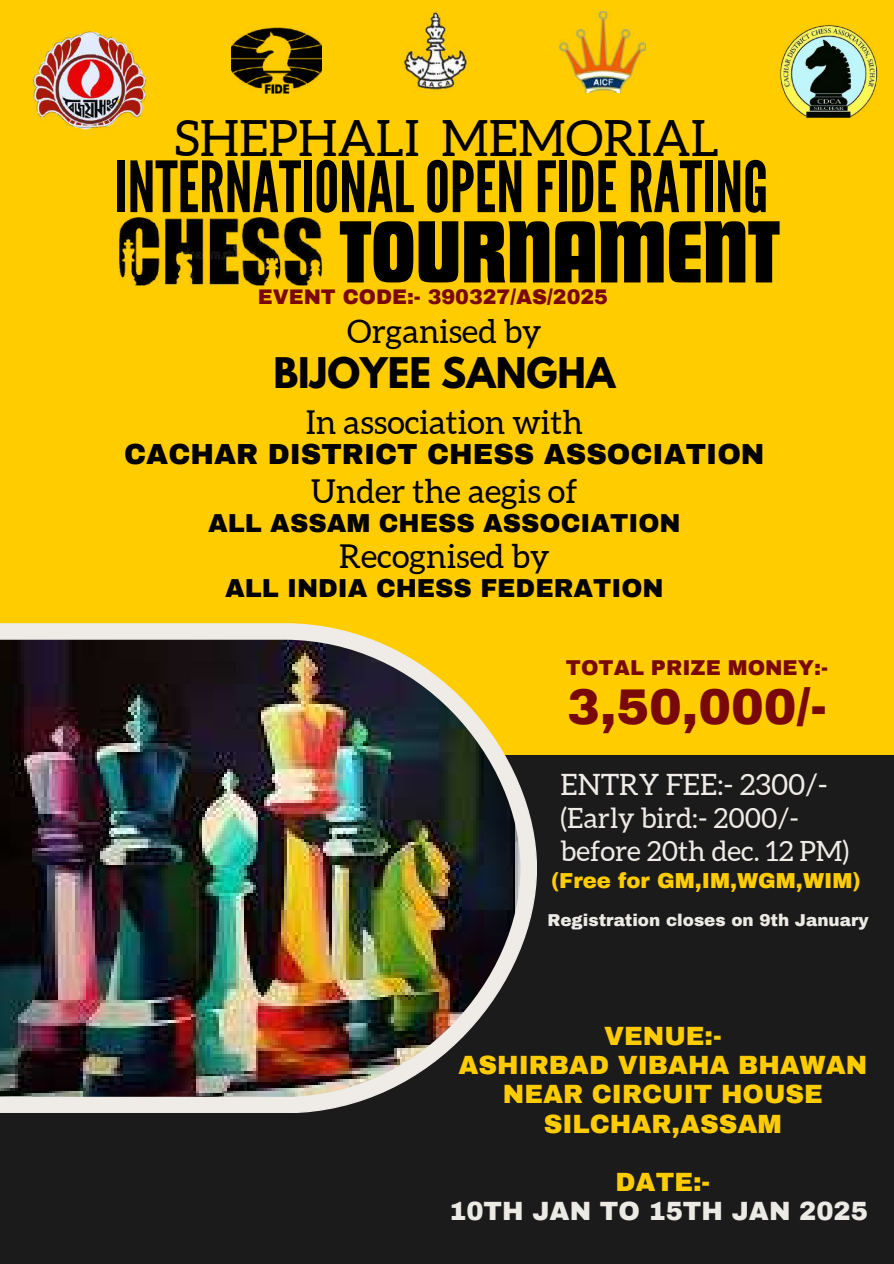
<style>
.page{position:relative;width:894px;height:1264px;background:#fff}
.page>*{position:absolute;margin:0;border:0;box-sizing:border-box;transform-origin:0 0}
.t1{font:91.65px "Futura Com Display";color:#000}
.t2{font:70.35px "League Gothic";color:#000}
.t3{font:49.95px "Aleo";color:#000}
.t4{font:900 49.2px "Archivo";color:#790909}
.t5{font:700 37.35px "League Spartan";color:#000}
.t6{font:32.85px "Aleo";color:#000}
.t7{font:32.55px "Aleo";color:#000}
.t8{font:29.4px "Aleo";color:#efece7}
.t9{font:900 28.35px "Archivo";color:#000}
.t10{font:27.9px/32.7px "Aleo";color:#efece7}
.t11{font:900 25.8px/29.2px "Archivo";color:#fc0;text-align:center}
.t12{font:900 25.8px "Archivo";color:#eceae4}
.t13{font:900 25.35px "Archivo";color:#000}
.t14{font:900 21.15px "Archivo";color:#fc0}
.t15{font:900 21px "Archivo";color:#790909}
.t16{font:900 20.7px "Archivo";color:#790909}
.t17{font:900 16.8px "Archivo";color:#eceae4}
</style>
<div class="page">
<div style="left:0;top:0;width:893px;height:1263px;background:#1b1b1b"></div>
<div style="left:0;top:0;width:893px;height:754px;background:#fc0"></div>
<img style="left:0;top:623px;width:537px;height:490px">
<img style="left:33px;top:31px;width:113px;height:99px">
<img style="left:559px;top:12px;width:86px;height:81px">
<img style="left:780px;top:25px;width:96px;height:93px">
<img style="left:404px;top:12px;width:63px;height:78px">
<img style="left:232px;top:28px;width:90px;height:65px">
<img style="left:119px;top:217px;width:203px;height:68px">
<h3 class="t3" style="left:174px;top:110px;width:546px">SHEPHALI MEMORIAL</h3>
<h2 class="t2" style="left:114px;top:146px;width:655px">INTERNATIONALOPENFIDERATING</h2>
<h1 class="t1" style="left:340px;top:197px;width:441px">TOURNAMENT</h1>
<p class="t16" style="left:258px;top:286px;width:352px">EVENT CODE:- 390327/AS/2025</p>
<p class="t7" style="left:347px;top:313px;width:196px">Organised by</p>
<h3 class="t5" style="left:273px;top:354px;width:343px">BIJOYEE SANGHA</h3>
<p class="t6" style="left:306px;top:404px;width:278px">In association with</p>
<p class="t9" style="left:124px;top:439px;width:641px">CACHAR DISTRICT CHESS ASSOCIATION</p>
<p class="t6" style="left:311px;top:472px;width:268px">Under the aegis of</p>
<p class="t13" style="left:208px;top:509px;width:474px">ALL ASSAM CHESS ASSOCIATION</p>
<p class="t6" style="left:339px;top:537px;width:212px">Recognised by</p>
<p class="t13" style="left:225px;top:575px;width:440px">ALL INDIA CHESS FEDERATION</p>
<p class="t15" style="left:565px;top:656px;width:263px">TOTAL PRIZE MONEY:-</p>
<h3 class="t4" style="left:567px;top:681px;width:261px">3,50,000/-</h3>
<p class="t8" style="left:560px;top:767px;width:269px">ENTRY FEE:- 2300/-</p>
<p class="t10" style="left:560px;top:802px;width:290px">(Early bird:- 2000/- before 20th dec. 12 PM)</p>
<p class="t14" style="left:551px;top:869px;width:311px">(Free for GM,IM,WGM,WIM)</p>
<p class="t17" style="left:547px;top:911px;width:323px">Registration closes on 9th January</p>
<p class="t11" style="left:458px;top:1021px;width:410px">VENUE:-<br>ASHIRBAD VIBAHA BHAWAN<br>NEAR CIRCUIT HOUSE<br>SILCHAR,ASSAM</p>
<p class="t11" style="left:615px;top:1167px;width:96px">DATE:-</p>
<p class="t12" style="left:449px;top:1197px;width:420px">10TH JAN TO 15TH JAN 2025</p>
</div>
